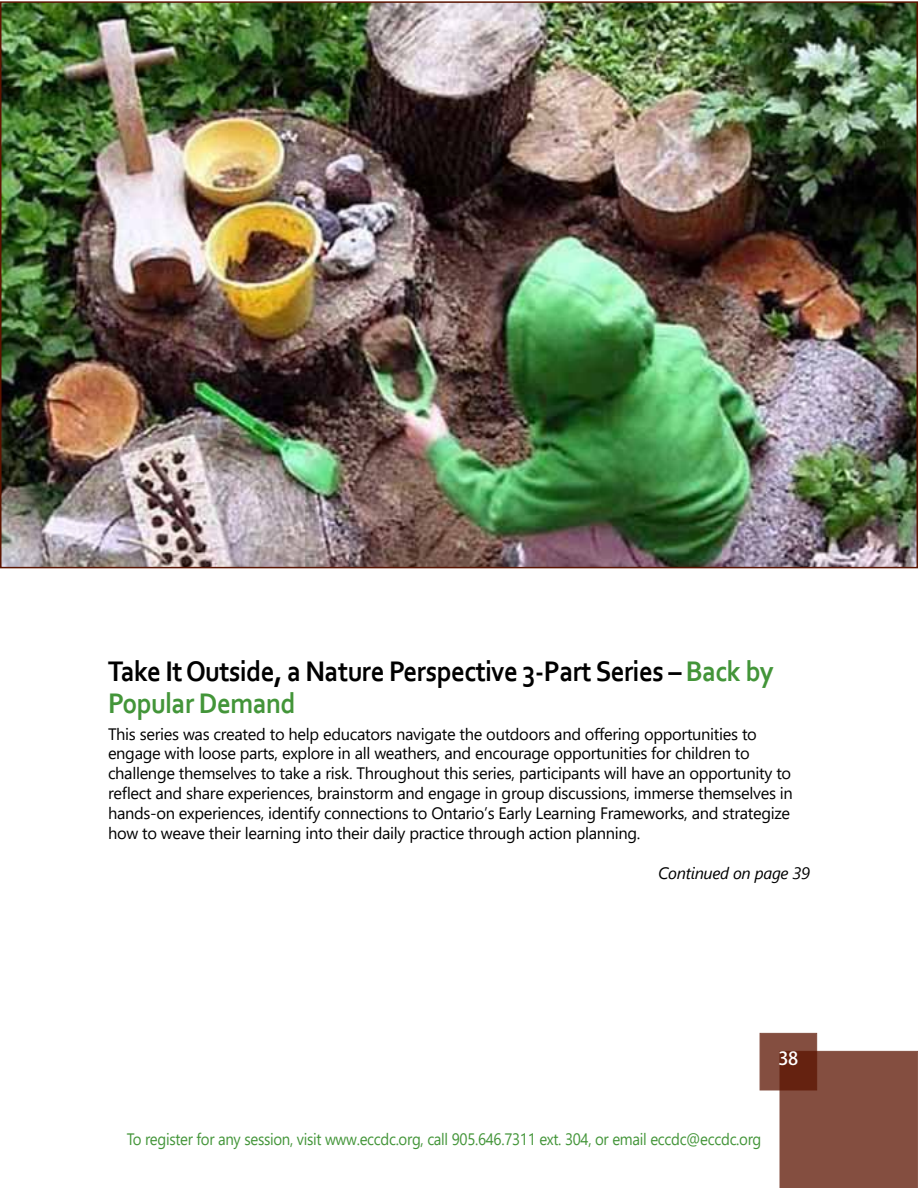
<style>
.page{position:relative;width:918px;height:1188px;background:#fff}
.page>*{position:absolute;margin:0;border:0;box-sizing:border-box;transform-origin:0 0}
.t1{font:700 29.7px/32.4px "Corbel";letter-spacing:-.02em;color:#000;scale:.91 1}
.t2{font:500 18px "Koz Go Pro";color:#fff}
.t3{font:16.5px/19.8px "Segoe UI";letter-spacing:-.02em;color:#000}
.t4{font:16.5px "Segoe UI";letter-spacing:-.02em;color:#439539;scale:.91 1}
.t5{font:italic 16.5px "Segoe UI";letter-spacing:-.02em;color:#000}
.s1{color:#439539}
</style>
<div class="page">
<img style="left:3px;top:4px;width:912px;height:561px">
<div style="left:780px;top:1051px;width:138px;height:137px;background:#844e40"></div>
<svg style="left:760px;top:1033px;width:57px;height:57px;background:#763a2a"></svg>
<h1 class="t1" style="left:108px;top:654px;width:733px">Take It Outside, a Nature Perspective 3-Part Series – <span class="s1">Back by<br>Popular Demand</span></h1>
<p class="t3" style="left:108px;top:722px;width:686px">This series was created to help educators navigate the outdoors and offering opportunities to engage with loose parts, explore in all weathers, and encourage opportunities for children to challenge themselves to take a risk. Throughout this series, participants will have an opportunity to reflect and share experiences, brainstorm and engage in group discussions, immerse themselves in hands-on experiences, identify connections to Ontario’s Early Learning Frameworks, and strategize how to weave their learning into their daily practice through action planning.</p>
<p class="t5" style="left:658px;top:857px;width:153px">Continued on page 39</p>
<p class="t2" style="left:778px;top:1047px;width:21px">38</p>
<p class="t4" style="left:127px;top:1124px;width:699px">To register for any session, visit www.eccdc.org, call 905.646.7311 ext. 304, or email eccdc@eccdc.org</p>
</div>
